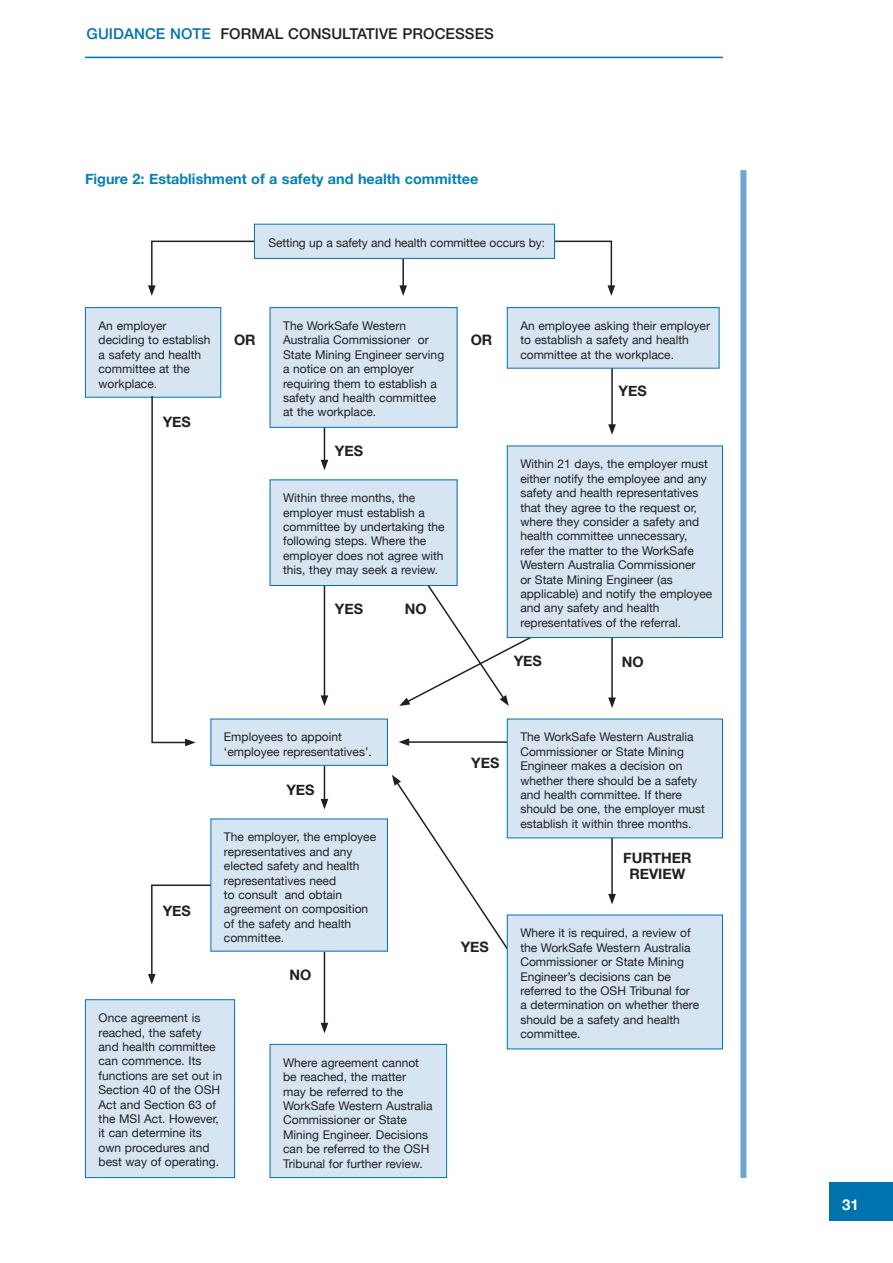
<style>
.page{position:relative;width:893px;height:1263px;background:#fff}
.page>*{position:absolute;margin:0;border:0;box-sizing:border-box;transform-origin:0 0}
.t1{font:500 15px "Helvetica Neue";letter-spacing:.005em;color:#231f20}
.t2{font:700 15px "Helvetica Neue";color:#fff}
.t3{font:700 14.4px/15.9px "Helvetica Neue";color:#231f20;text-align:center}
.t4{font:700 14.4px "Helvetica Neue";color:#0580b8}
.t5{font:12px/14.4px "Helvetica Neue";color:#231f20}
.s1{color:#0073ae}
</style>
<div class="page">
<div style="left:829px;top:1182px;width:64px;height:38px;background:#0073ae"></div>
<hr style="left:85px;top:57px;width:638px;height:1px;background:#0073ae">
<div style="left:740px;top:170px;width:6px;height:1008px;background:#6da7d1"></div>
<hr style="left:407px;top:741px;width:104px;height:2px;background:#231f20">
<svg style="left:399px;top:738px;width:10px;height:8px"></svg>
<hr style="left:611px;top:834px;width:2px;height:62px;background:#231f20">
<svg style="left:608px;top:894px;width:8px;height:10px"></svg>
<svg style="left:392px;top:775px;width:120px;height:180px"></svg>
<svg style="left:148px;top:884px;width:113px;height:100px"></svg>
<hr style="left:324px;top:949px;width:1px;height:76px;background:#231f20">
<svg style="left:321px;top:1023px;width:7px;height:10px"></svg>
<hr style="left:324px;top:764px;width:1px;height:37px;background:#231f20">
<svg style="left:321px;top:799px;width:7px;height:10px"></svg>
<svg style="left:555px;top:240px;width:60px;height:56px"></svg>
<svg style="left:148px;top:240px;width:106px;height:56px"></svg>
<svg style="left:399px;top:573px;width:132px;height:133px"></svg>
<hr style="left:402px;top:257px;width:2px;height:31px;background:#231f20">
<svg style="left:399px;top:285px;width:8px;height:11px"></svg>
<div style="left:85px;top:308px;width:136px;height:89px;background:#d7e5f2"></div>
<div style="left:85px;top:307px;width:136px;height:91px;border:1px solid #0073ae"></div>
<hr style="left:611px;top:365px;width:2px;height:62px;background:#231f20">
<svg style="left:608px;top:424px;width:8px;height:11px"></svg>
<div style="left:507px;top:308px;width:212px;height:60px;background:#d7e5f2"></div>
<div style="left:507px;top:307px;width:212px;height:62px;border:1px solid #0073ae"></div>
<div style="left:507px;top:446px;width:215px;height:191px;background:#d7e5f2"></div>
<div style="left:507px;top:446px;width:216px;height:192px;border:1px solid #0073ae"></div>
<div style="left:254px;top:224px;width:301px;height:34px;background:#d7e5f2"></div>
<div style="left:254px;top:224px;width:301px;height:35px;border:1px solid #0073ae"></div>
<div style="left:507px;top:719px;width:215px;height:119px;background:#d7e5f2"></div>
<div style="left:507px;top:719px;width:216px;height:119px;border:1px solid #0073ae"></div>
<div style="left:85px;top:1000px;width:150px;height:177px;background:#d7e5f2"></div>
<div style="left:85px;top:999px;width:150px;height:179px;border:1px solid #0073ae"></div>
<hr style="left:324px;top:579px;width:1px;height:119px;background:#231f20">
<svg style="left:321px;top:695px;width:7px;height:11px"></svg>
<hr style="left:324px;top:425px;width:1px;height:37px;background:#231f20">
<svg style="left:321px;top:460px;width:7px;height:10px"></svg>
<div style="left:270px;top:308px;width:187px;height:119px;background:#d7e5f2"></div>
<div style="left:270px;top:307px;width:187px;height:121px;border:1px solid #0073ae"></div>
<div style="left:270px;top:480px;width:187px;height:105px;background:#d7e5f2"></div>
<div style="left:270px;top:479px;width:187px;height:107px;border:1px solid #0073ae"></div>
<div style="left:211px;top:719px;width:176px;height:46px;background:#d7e5f2"></div>
<div style="left:210px;top:719px;width:178px;height:47px;border:1px solid #0073ae"></div>
<div style="left:211px;top:819px;width:176px;height:132px;background:#d7e5f2"></div>
<div style="left:270px;top:1044px;width:177px;height:133px;background:#d7e5f2"></div>
<div style="left:270px;top:1044px;width:177px;height:134px;border:1px solid #0073ae"></div>
<div style="left:507px;top:915px;width:215px;height:134px;background:#d7e5f2"></div>
<div style="left:507px;top:915px;width:216px;height:134px;border:1px solid #0073ae"></div>
<svg style="left:151px;top:396px;width:45px;height:350px"></svg>
<hr style="left:611px;top:638px;width:2px;height:62px;background:#231f20">
<svg style="left:608px;top:697px;width:8px;height:11px"></svg>
<p class="t1" style="left:87px;top:24px;width:409px"><span class="s1">GUIDANCE NOTE</span> FORMAL CONSULTATIVE PROCESSES</p>
<p class="t4" style="left:85px;top:170px;width:395px">Figure 2: Establishment of a safety and health committee</p>
<p class="t5" style="left:269px;top:235px;width:278px">Setting up a safety and health committee occurs by:</p>
<p class="t5" style="left:99px;top:318px;width:113px">An employer deciding to establish a safety and health committee at the workplace.</p>
<p class="t3" style="left:163px;top:413px;width:30px">YES</p>
<p class="t3" style="left:234px;top:332px;width:23px">OR</p>
<p class="t5" style="left:283px;top:318px;width:163px">The WorkSafe Western<br>Australia Commissioner or<br>State Mining Engineer serving a notice on an employer requiring them to establish a safety and health committee at the workplace.</p>
<p class="t3" style="left:335px;top:443px;width:30px">YES</p>
<p class="t5" style="left:283px;top:491px;width:163px">Within three months, the employer must establish a committee by undertaking the following steps. Where the employer does not agree with this, they may seek a review.</p>
<p class="t3" style="left:335px;top:600px;width:30px">YES</p>
<p class="t3" style="left:405px;top:600px;width:23px">NO</p>
<p class="t5" style="left:224px;top:730px;width:149px">Employees to appoint ‘employee representatives’.</p>
<p class="t3" style="left:286px;top:782px;width:30px">YES</p>
<p class="t3" style="left:471px;top:332px;width:23px">OR</p>
<p class="t5" style="left:520px;top:318px;width:191px">An employee asking their employer to establish a safety and health committee at the workplace.</p>
<p class="t3" style="left:619px;top:382px;width:30px">YES</p>
<p class="t5" style="left:520px;top:457px;width:193px">Within 21 days, the employer must either notify the employee and any safety and health representatives that they agree to the request or, where they consider a safety and health committee unnecessary, refer the matter to the WorkSafe<br>Western Australia Commissioner<br>or State Mining Engineer (as applicable) and notify the employee and any safety and health representatives of the referral.</p>
<p class="t3" style="left:514px;top:653px;width:30px">YES</p>
<p class="t3" style="left:622px;top:653px;width:23px">NO</p>
<p class="t3" style="left:471px;top:755px;width:30px">YES</p>
<p class="t5" style="left:520px;top:730px;width:186px">The WorkSafe Western Australia<br>Commissioner or State Mining<br>Engineer makes a decision on whether there should be a safety and health committee. If there should be one, the employer must establish it within three months.</p>
<p class="t3" style="left:163px;top:902px;width:30px">YES</p>
<p class="t5" style="left:224px;top:830px;width:154px">The employer, the employee representatives and any elected safety and health representatives need<br>to consult and obtain agreement on composition of the safety and health committee.</p>
<p class="t3" style="left:290px;top:967px;width:23px">NO</p>
<p class="t5" style="left:99px;top:1010px;width:125px">Once agreement is reached, the safety and health committee can commence. Its functions are set out in<br>Section 40 of the OSH<br>Act and Section 63 of the MSI Act. However, it can determine its own procedures and best way of operating.</p>
<p class="t5" style="left:283px;top:1055px;width:151px">Where agreement cannot be reached, the matter<br>may be referred to the<br>WorkSafe Western Australia<br>Commissioner or State<br>Mining Engineer. Decisions can be referred to the OSH<br>Tribunal for further review.</p>
<p class="t3" style="left:461px;top:939px;width:30px">YES</p>
<p class="t3" style="left:623px;top:850px;width:70px">FURTHER<br>REVIEW</p>
<p class="t5" style="left:520px;top:926px;width:180px">Where it is required, a review of the WorkSafe Western Australia<br>Commissioner or State Mining<br>Engineer’s decisions can be referred to the OSH Tribunal for a determination on whether there should be a safety and health committee.</p>
<p class="t2" style="left:842px;top:1195px;width:18px">31</p>
</div>
